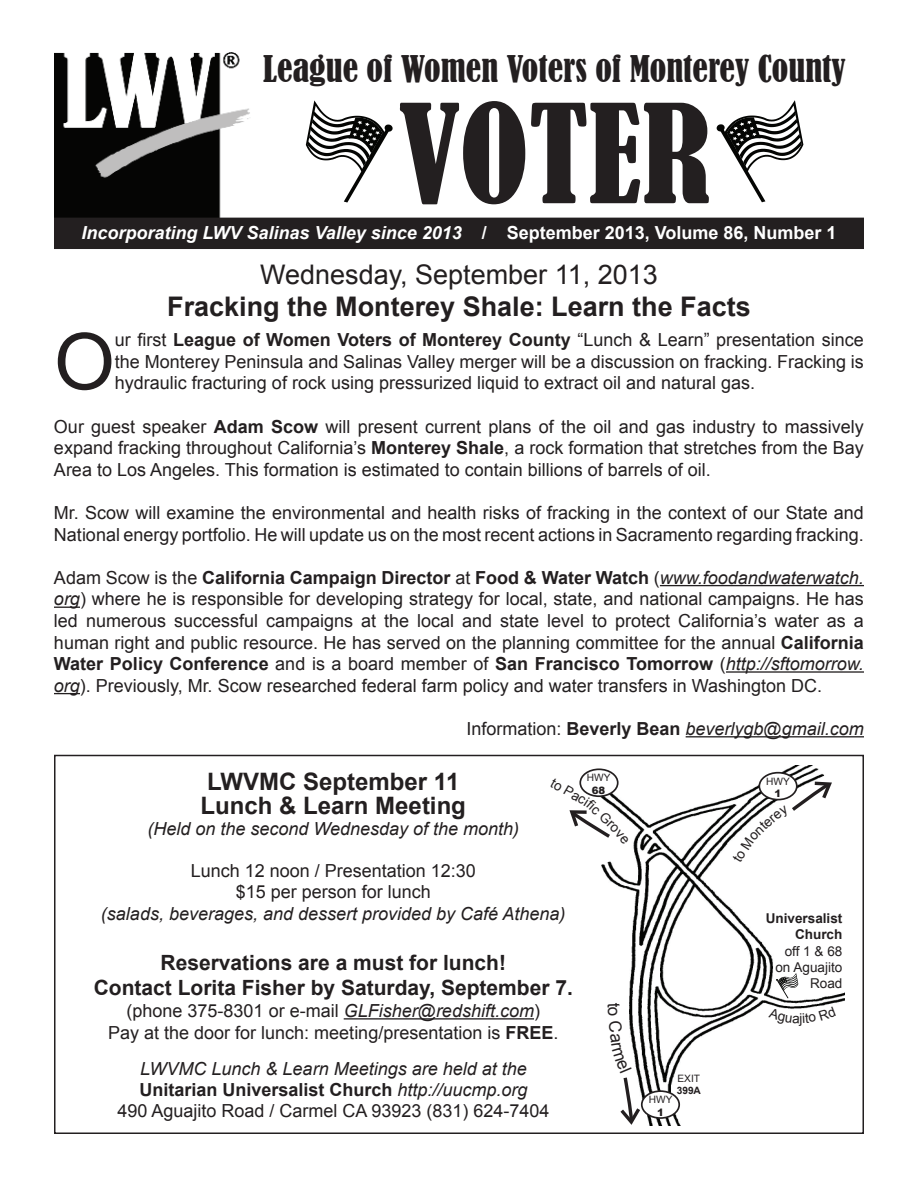
<style>
.page{position:relative;width:918px;height:1188px;background:#fff}
.page>*{position:absolute;margin:0;border:0;box-sizing:border-box;transform-origin:0 0}
.t1{font:condensed 127.5px "Bernard";color:#231f20}
.t2{font:78.3px "Arial";color:#231f20}
.t3{font:condensed 34.5px "Bernard";color:#231f20}
.t4{font:700 27px "Arial";color:#231f20}
.t5{font:27px "Arial";color:#231f20}
.t6{font:700 24px/24px "Arial";color:#231f20}
.t7{font:700 21px/25.2px "Arial";color:#231f20;text-align:center}
.t8{font:18px/21.6px "Arial";color:#231f20;text-align:justify}
.t9{font:italic 18px/21.3px "Arial";color:#231f20;text-align:center}
.t10{font:italic 700 18px "Arial";color:#fff}
.t11{font:13.5px/16.2px "Arial";color:#231f20;text-align:right}
.t12{font:700 13.5px/16.2px "Arial";color:#231f20;text-align:right}
.t13{font:10.2px "Arial";color:#231f20}
.t14{font:900 10.2px "Arial";color:#231f20}
.t15{font:700 10.2px "Arial";color:#231f20}
.s1{font-style:normal}
.s2{font-weight:700}
.s3{font-style:italic}
.s4{font-weight:700;font-style:normal}
</style>
<div class="page">
<img style="left:54px;top:53px;width:196px;height:165px">
<div style="left:56px;top:219px;width:806px;height:29px;background:#231f20"></div>
<div style="left:54px;top:218px;width:810px;height:31px;border:3px solid #231f20"></div>
<svg style="left:306px;top:100px;width:87px;height:102px"></svg>
<svg style="left:717px;top:100px;width:86px;height:102px"></svg>
<div style="left:54px;top:755px;width:810px;height:379px;border:2px solid #231f20"></div>
<img style="left:601px;top:766px;width:243px;height:359px">
<svg style="left:759px;top:773px;width:38px;height:27px"></svg>
<div style="left:759px;top:772px;width:39px;height:28px;border:2px solid #231f20;border-radius:50%"></div>
<div style="left:642px;top:1091px;width:37px;height:27px;background:#fff;border-radius:50%"></div>
<div style="left:641px;top:1090px;width:39px;height:29px;border:2px solid #231f20;border-radius:50%"></div>
<svg style="left:580px;top:769px;width:38px;height:27px"></svg>
<div style="left:579px;top:768px;width:40px;height:29px;border:2px solid #231f20;border-radius:50%"></div>
<svg style="left:776px;top:973px;width:22px;height:25px"></svg>
<hr style="left:660px;top:585px;width:204px;height:1px;background:#231f20">
<svg style="left:54px;top:607px;width:26px;height:1px"></svg>
<hr style="left:726px;top:671px;width:138px;height:2px;background:#231f20">
<svg style="left:54px;top:693px;width:26px;height:1px"></svg>
<hr style="left:686px;top:736px;width:178px;height:1px;background:#231f20">
<hr style="left:344px;top:1018px;width:190px;height:2px;background:#231f20">
<svg style="left:732px;top:780px;width:102px;height:83px"></svg>
<svg style="left:569px;top:777px;width:60px;height:67px"></svg>
<svg style="left:608px;top:1003px;width:35px;height:122px"></svg>
<svg style="left:769px;top:1006px;width:67px;height:20px"></svg>
<h3 class="t3" style="left:263px;top:49px;width:584px">League of Women Voters of Monterey County</h3>
<h1 class="t1" style="left:399px;top:80px;width:314px">VOTER</h1>
<p class="t10" style="left:81px;top:221px;width:757px">Incorporating LWV Salinas Valley since 2013 <span class="s1">/ September 2013, Volume 86, Number 1</span></p>
<h3 class="t5" style="left:260px;top:256px;width:399px">Wednesday, September 11, 2013</h3>
<h3 class="t4" style="left:167px;top:289px;width:585px">Fracking the Monterey Shale: Learn the Facts</h3>
<h2 class="t2" style="left:54px;top:311px;width:62px">O</h2>
<p class="t8" style="left:115px;top:329px;width:751px">ur fi rst <span class="s2">League of Women Voters of Monterey County</span> “Lunch &amp; Learn” presentation since the Monterey Peninsula and Salinas Valley merger will be a discussion on fracking. Fracking is hydraulic fracturing of rock using pressurized liquid to extract oil and natural gas.</p>
<p class="t8" style="left:54px;top:416px;width:811px">Our guest speaker <span class="s2">Adam Scow</span> will present current plans of the oil and gas industry to massively expand fracking throughout California’s <span class="s2">Monterey Shale</span>, a rock formation that stretches from the Bay Area to Los Angeles. This formation is estimated to contain billions of barrels of oil.</p>
<p class="t8" style="left:54px;top:502px;width:811px">Mr. Scow will examine the environmental and health risks of fracking in the context of our State and<br>National energy portfolio. He will update us on the most recent actions in Sacramento regarding fracking.</p>
<p class="t8" style="left:54px;top:567px;width:812px">Adam Scow is the <span class="s2">California Campaign Director</span> at <span class="s2">Food &amp; Water Watch</span> (<span class="s3">www.foodandwaterwatch. org</span>) where he is responsible for developing strategy for local, state, and national campaigns. He has led numerous successful campaigns at the local and state level to protect California’s water as a human right and public resource. He has served on the planning committee for the annual <span class="s2">California Water Policy Conference</span> and is a board member of <span class="s2">San Francisco Tomorrow</span> (<span class="s3">http://sftomorrow. org</span>). Previously, Mr. Scow researched federal farm policy and water transfers in Washington DC.</p>
<p class="t9" style="left:467px;top:718px;width:399px"><span class="s1">Information:</span> <span class="s4">Beverly Bean</span> beverlygb@gmail.com</p>
<h3 class="t6" style="left:201px;top:771px;width:267px">LWVMC September 11<br>Lunch &amp; Learn Meeting</h3>
<p class="t9" style="left:147px;top:818px;width:373px">(Held on the second Wednesday of the month)</p>
<p class="t8" style="left:191px;top:861px;width:287px;line-height:21px;text-align:center">Lunch 12 noon / Presentation 12:30 $15 per person for lunch</p>
<p class="t9" style="left:101px;top:903px;width:466px">(salads, beverages, and dessert provided by Café Athena)</p>
<p class="t7" style="left:94px;top:951px;width:481px">Reservations are a must for lunch!<br>Contact Lorita Fisher by Saturday, September 7.</p>
<p class="t8" style="left:108px;top:1000px;width:452px;text-align:center">(phone 375-8301 or e-mail <span class="s3">GLFisher@redshift.com</span>)<br>Pay at the door for lunch: meeting/presentation is <span class="s2">FREE</span>.</p>
<p class="t9" style="left:117px;top:1058px;width:434px">LWVMC Lunch &amp; Learn Meetings are held at the<br><span class="s4">Unitarian Universalist Church</span> http://uucmp.org<br><span class="s1">490 Aguajito Road / Carmel CA 93923 (831) 624-7404</span></p>
<p class="t13" style="left:587px;top:771px;width:25px">HWY</p>
<p class="t14" style="left:592px;top:783px;width:15px">68</p>
<p class="t13" style="left:677px;top:1071px;width:24px">EXIT</p>
<p class="t15" style="left:677px;top:1084px;width:26px">399A</p>
<p class="t13" style="left:649px;top:1093px;width:25px">HWY</p>
<p class="t14" style="left:657px;top:1105px;width:8px">1</p>
<p class="t13" style="left:766px;top:775px;width:25px">HWY</p>
<p class="t14" style="left:775px;top:786px;width:8px">1</p>
<p class="t12" style="left:766px;top:911px;width:78px">Universalist<br>Church</p>
<p class="t11" style="left:775px;top:943px;width:69px">off 1 &amp; 68 on Aguajito<br>Road</p>
</div>
